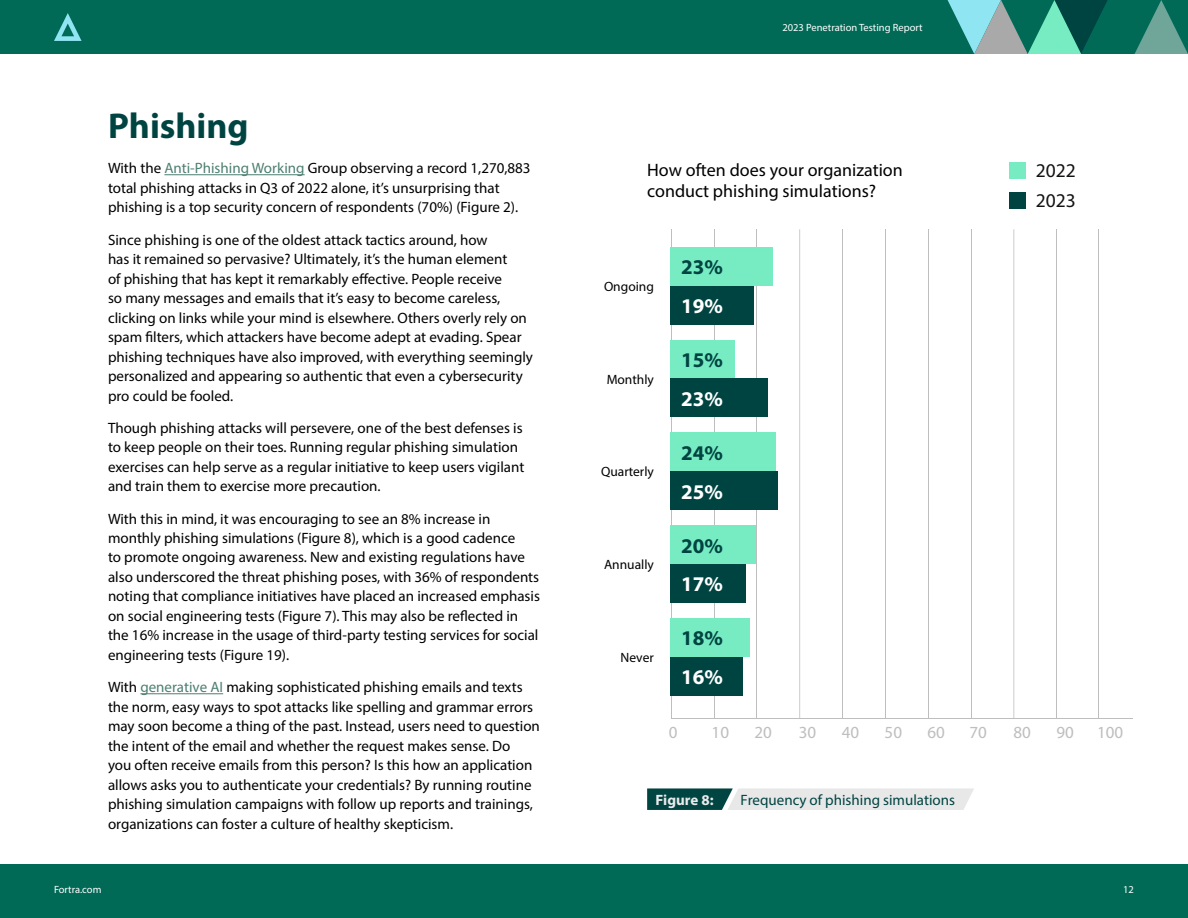
<style>
.page{position:relative;width:1188px;height:918px;background:#fff}
.page>*{position:absolute;margin:0;border:0;box-sizing:border-box;transform-origin:0 0}
.t1{font:700 36px "Myriad Pro";color:#004442}
.t2{font:700 21px "Myriad Pro";color:#fff}
.t3{font:700 21px "Myriad Pro";color:#004442}
.t4{font:19.5px/29.7px "Myriad Pro";color:#121314}
.t5{font:18px/21.6px "Myriad Pro";color:#000}
.t6{font:16.95px "Myriad Pro";color:#bebebe}
.t7{font:15px/19.5px "Myriad Pro";color:#000}
.t8{font:15px "Myriad Pro";color:#004442}
.t9{font:700 15px "Myriad Pro";color:#ebebec}
.t10{font:13.5px "Myriad Pro";color:#000}
.t11{font:10.5px "Myriad Pro";color:#fff}
.s1{color:#4d7f71}
</style>
<div class="page">
<div style="left:0;top:864px;width:1188px;height:54px;background:#006a56"></div>
<div style="left:0;top:0;width:1188px;height:54px;background:#006a56"></div>
<svg style="left:54px;top:13px;width:28px;height:28px"></svg>
<svg style="left:948px;top:0;width:240px;height:54px"></svg>
<hr style="left:164px;top:174px;width:141px;height:1px;background:#4d7f71">
<hr style="left:140px;top:693px;width:83px;height:1px;background:#4d7f71">
<svg style="left:647px;top:788px;width:327px;height:22px;background:#b1c2c1"></svg>
<hr style="left:672px;top:718px;width:461px;height:1px;background:#bebebe">
<hr style="left:714px;top:229px;width:1px;height:490px;background:#bebebe">
<hr style="left:671px;top:229px;width:1px;height:490px;background:#bebebe">
<hr style="left:757px;top:229px;width:1px;height:490px;background:#bebebe">
<hr style="left:799px;top:229px;width:1px;height:490px;background:#bebebe">
<hr style="left:842px;top:229px;width:1px;height:490px;background:#bebebe">
<hr style="left:885px;top:229px;width:1px;height:490px;background:#bebebe">
<hr style="left:928px;top:229px;width:1px;height:490px;background:#bebebe">
<hr style="left:971px;top:229px;width:1px;height:490px;background:#bebebe">
<hr style="left:1013px;top:229px;width:1px;height:490px;background:#bebebe">
<hr style="left:1056px;top:229px;width:1px;height:490px;background:#bebebe">
<hr style="left:1098px;top:229px;width:1px;height:490px;background:#bebebe">
<div style="left:671px;top:618px;width:79px;height:39px;background:#77ecc2"></div>
<div style="left:671px;top:657px;width:72px;height:38px;background:#004442"></div>
<div style="left:671px;top:525px;width:85px;height:39px;background:#77ecc2"></div>
<div style="left:671px;top:564px;width:75px;height:39px;background:#004442"></div>
<div style="left:671px;top:433px;width:105px;height:38px;background:#77ecc2"></div>
<div style="left:671px;top:471px;width:107px;height:39px;background:#004442"></div>
<div style="left:671px;top:340px;width:64px;height:39px;background:#77ecc2"></div>
<div style="left:671px;top:379px;width:97px;height:38px;background:#004442"></div>
<div style="left:671px;top:247px;width:102px;height:39px;background:#77ecc2"></div>
<div style="left:671px;top:286px;width:83px;height:39px;background:#004442"></div>
<div style="left:1010px;top:163px;width:16px;height:16px;background:#77ecc2"></div>
<div style="left:1010px;top:192px;width:16px;height:16px;background:#004442"></div>
<h1 class="t1" style="left:108px;top:102px;width:142px">Phishing</h1>
<p class="t7" style="left:108px;top:158px;width:424px">With the <span class="s1">Anti-Phishing Working</span> Group observing a record 1,270,883 total phishing attacks in Q3 of 2022 alone, it’s unsurprising that phishing is a top security concern of respondents (70%) (Figure 2).</p>
<p class="t7" style="left:108px;top:229px;width:427px">Since phishing is one of the oldest attack tactics around, how<br>has it remained so pervasive? Ultimately, it’s the human element<br>of phishing that has kept it remarkably effective. People receive<br>so many messages and emails that it’s easy to become careless, clicking on links while your mind is elsewhere. Others overly rely on spam filters, which attackers have become adept at evading. Spear phishing techniques have also improved, with everything seemingly personalized and appearing so authentic that even a cybersecurity pro could be fooled.</p>
<p class="t7" style="left:108px;top:418px;width:418px">Though phishing attacks will persevere, one of the best defenses is to keep people on their toes. Running regular phishing simulation exercises can help serve as a regular initiative to keep users vigilant and train them to exercise more precaution.</p>
<p class="t7" style="left:108px;top:508px;width:433px">With this in mind, it was encouraging to see an 8% increase in monthly phishing simulations (Figure 8), which is a good cadence<br>to promote ongoing awareness. New and existing regulations have also underscored the threat phishing poses, with 36% of respondents noting that compliance initiatives have placed an increased emphasis on social engineering tests (Figure 7). This may also be reflected in the 16% increase in the usage of third-party testing services for social engineering tests (Figure 19).</p>
<p class="t7" style="left:108px;top:677px;width:433px">With <span class="s1">generative AI</span> making sophisticated phishing emails and texts the norm, easy ways to spot attacks like spelling and grammar errors may soon become a thing of the past. Instead, users need to question the intent of the email and whether the request makes sense. Do<br>you often receive emails from this person? Is this how an application allows asks you to authenticate your credentials? By running routine phishing simulation campaigns with follow up reports and trainings, organizations can foster a culture of healthy skepticism.</p>
<p class="t11" style="left:782px;top:21px;width:142px">2023 Penetration Testing Report</p>
<p class="t5" style="left:647px;top:158px;width:257px">How often does your organization conduct phishing simulations?</p>
<p class="t10" style="left:604px;top:278px;width:51px">Ongoing</p>
<p class="t10" style="left:607px;top:371px;width:49px">Monthly</p>
<p class="t10" style="left:601px;top:464px;width:54px">Quarterly</p>
<p class="t10" style="left:604px;top:556px;width:51px">Annually</p>
<p class="t10" style="left:621px;top:649px;width:35px">Never</p>
<h2 class="t3" style="left:681px;top:254px;width:43px">23%</h2>
<h2 class="t2" style="left:681px;top:292px;width:43px">19%</h2>
<h2 class="t3" style="left:681px;top:346px;width:43px">15%</h2>
<h2 class="t2" style="left:681px;top:385px;width:43px">23%</h2>
<h2 class="t3" style="left:681px;top:439px;width:43px">24%</h2>
<h2 class="t2" style="left:681px;top:478px;width:43px">25%</h2>
<h2 class="t3" style="left:681px;top:532px;width:43px">20%</h2>
<h2 class="t2" style="left:681px;top:570px;width:43px">17%</h2>
<h2 class="t3" style="left:681px;top:624px;width:43px">18%</h2>
<h2 class="t2" style="left:681px;top:663px;width:43px">16%</h2>
<h3 class="t4" style="left:1036px;top:155px;width:42px">2022<br>2023</h3>
<p class="t6" style="left:669px;top:722px;width:10px">0</p>
<p class="t6" style="left:712px;top:722px;width:19px">10</p>
<p class="t6" style="left:755px;top:722px;width:19px">20</p>
<p class="t6" style="left:799px;top:722px;width:19px">30</p>
<p class="t6" style="left:842px;top:722px;width:19px">40</p>
<p class="t6" style="left:885px;top:722px;width:19px">50</p>
<p class="t6" style="left:928px;top:722px;width:19px">60</p>
<p class="t6" style="left:969px;top:722px;width:19px">70</p>
<p class="t6" style="left:1014px;top:722px;width:19px">80</p>
<p class="t6" style="left:1057px;top:722px;width:19px">90</p>
<p class="t6" style="left:1097px;top:722px;width:28px">100</p>
<p class="t9" style="left:655px;top:790px;width:60px">Figure 8:</p>
<p class="t8" style="left:740px;top:791px;width:216px">Frequency of phishing simulations</p>
<p class="t11" style="left:54px;top:883px;width:49px">Fortra.com</p>
<p class="t11" style="left:1123px;top:883px;width:12px">12</p>
</div>
